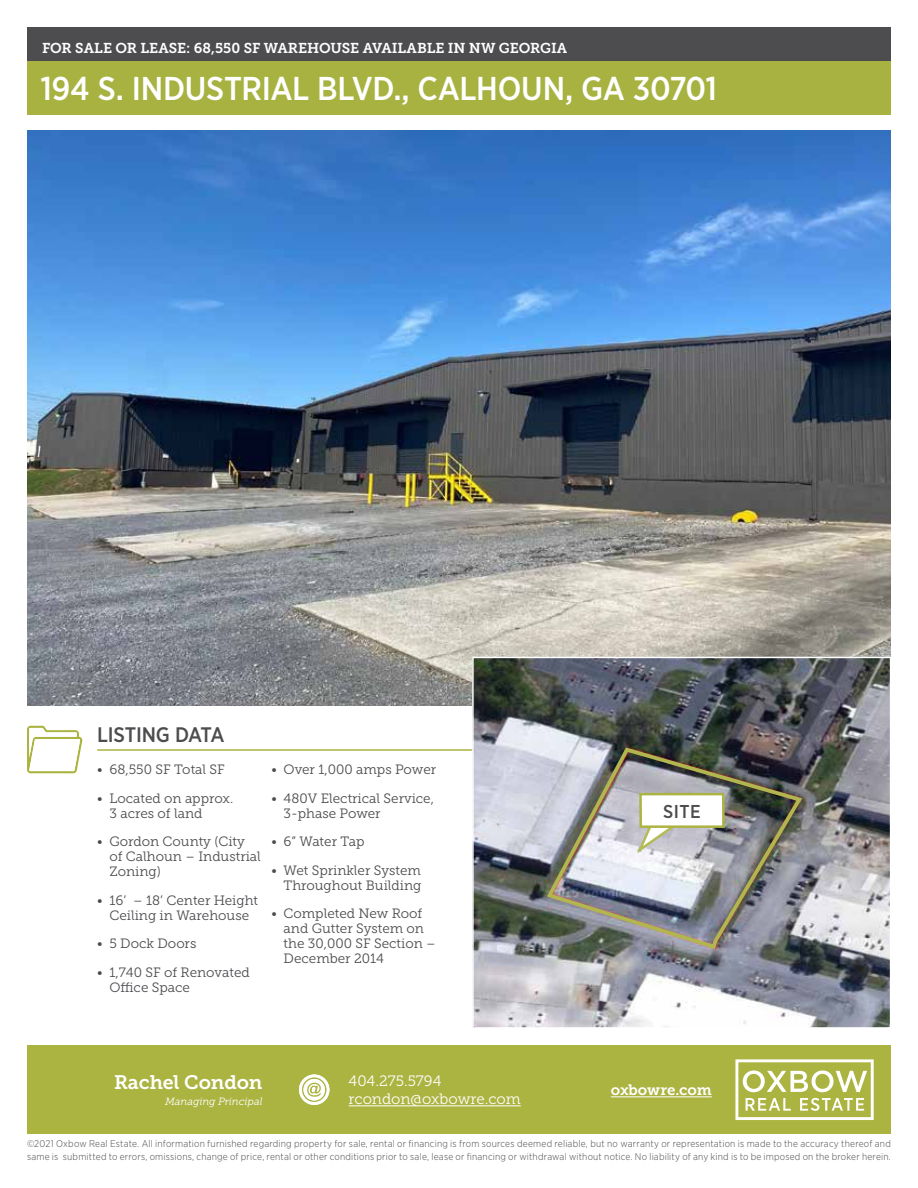
<style>
.page{position:relative;width:918px;height:1188px;background:#fff}
.page>*{position:absolute;margin:0;border:0;box-sizing:border-box;transform-origin:0 0}
.t1{font:500 33px "Gotham Narrow";letter-spacing:-.015em;color:#fff}
.t2{font:500 21px "Gotham Narrow";letter-spacing:-.015em;color:#4d4d4f}
.t3{font:19.5px "Museo Slab 700";letter-spacing:-.005em;color:#fff}
.t4{font:500 18.6px "Gotham Narrow";color:#4d4d4f}
.t5{font:15px/18px "Museo Slab 300";color:#fff}
.t6{font:15px "Museo Slab 700";letter-spacing:-.005em;color:#fff}
.t7{font:14.25px "Museo Slab 700";letter-spacing:-.005em;color:#fff}
.t8{font:13.5px/15px "Museo Slab 300";color:#4a494d}
.t9{font:italic 10.5px "Museo Slab 300";letter-spacing:-.005em;color:#fff}
.t10{font:300 9.75px/13.5px "Gotham Narrow";letter-spacing:.02em;color:#4a494d}
</style>
<div class="page">
<div style="left:27px;top:1045px;width:864px;height:89px;background:#abb441"></div>
<div style="left:27px;top:27px;width:864px;height:36px;background:#4d4d4f"></div>
<div style="left:27px;top:62px;width:864px;height:54px;background:#a7b241"></div>
<hr style="left:97px;top:749px;width:794px;height:2px;background:#abb441">
<svg style="left:27px;top:726px;width:55px;height:47px"></svg>
<img style="left:27px;top:131px;width:864px;height:574px">
<hr style="left:611px;top:1096px;width:101px;height:1px;background:#fff">
<svg style="left:743px;top:1070px;width:124px;height:22px"></svg>
<svg style="left:746px;top:1098px;width:45px;height:13px"></svg>
<svg style="left:800px;top:1098px;width:64px;height:13px"></svg>
<div style="left:735px;top:1059px;width:139px;height:61px;border:3px solid #fff"></div>
<hr style="left:349px;top:1105px;width:172px;height:1px;background:#fff">
<svg style="left:299px;top:1074px;width:30px;height:31px"></svg>
<img style="left:475px;top:660px;width:413px;height:366px">
<div style="left:472px;top:657px;width:419px;height:372px;border:2px solid #fff"></div>
<img style="left:544px;top:745px;width:261px;height:206px">
<h3 class="t7" style="left:42px;top:40px;width:527px">FOR SALE OR LEASE: 68,550 SF WAREHOUSE AVAILABLE IN NW GEORGIA</h3>
<h1 class="t1" style="left:40px;top:68px;width:678px">194 S. INDUSTRIAL BLVD., CALHOUN, GA 30701</h1>
<h2 class="t2" style="left:97px;top:722px;width:129px">LISTING DATA</h2>
<h3 class="t8" style="left:97px;top:762px;width:129px">• 68,550 SF Total SF</h3>
<h3 class="t8" style="left:109px;top:791px;width:125px;text-indent:-12px">• Located on approx.<br>3 acres of land</h3>
<h3 class="t8" style="left:109px;top:834px;width:153px;text-indent:-12px">• Gordon County (City of Calhoun – Industrial<br>Zoning)</h3>
<h3 class="t8" style="left:97px;top:893px;width:162px;text-align:center">• 16’ – 18’ Center Height<br>Ceiling in Warehouse</h3>
<h3 class="t8" style="left:97px;top:936px;width:101px">• 5 Dock Doors</h3>
<h3 class="t8" style="left:109px;top:965px;width:142px;text-indent:-12px">• 1,740 SF of Renovated<br>Office Space</h3>
<h3 class="t8" style="left:271px;top:762px;width:166px">• Over 1,000 amps Power</h3>
<h3 class="t8" style="left:284px;top:791px;width:152px;text-indent:-12px">• 480V Electrical Service,<br>3-phase Power</h3>
<h3 class="t8" style="left:271px;top:834px;width:95px">• 6” Water Tap</h3>
<h3 class="t8" style="left:271px;top:863px;width:152px;text-align:right">• Wet Sprinkler System<br>Throughout Building</h3>
<h3 class="t8" style="left:284px;top:906px;width:154px;text-indent:-12px">• Completed New Roof and Gutter System on the 30,000 SF Section –<br>December 2014</h3>
<h3 class="t3" style="left:114px;top:1071px;width:150px">Rachel Condon</h3>
<p class="t9" style="left:165px;top:1096px;width:99px">Managing Principal</p>
<h3 class="t5" style="left:349px;top:1072px;width:174px">404.275.5794 rcondon@oxbowre.com</h3>
<h3 class="t4" style="left:663px;top:800px;width:39px">SITE</h3>
<h3 class="t6" style="left:611px;top:1082px;width:102px">oxbowre.com</h3>
<p class="t10" style="left:27px;top:1136px;width:865px">©2021 Oxbow Real Estate. All information furnished regarding property for sale, rental or financing is from sources deemed reliable, but no warranty or representation is made to the accuracy thereof and same is submitted to errors, omissions, change of price, rental or other conditions prior to sale, lease or financing or withdrawal without notice. No liability of any kind is to be imposed on the broker herein.</p>
</div>
